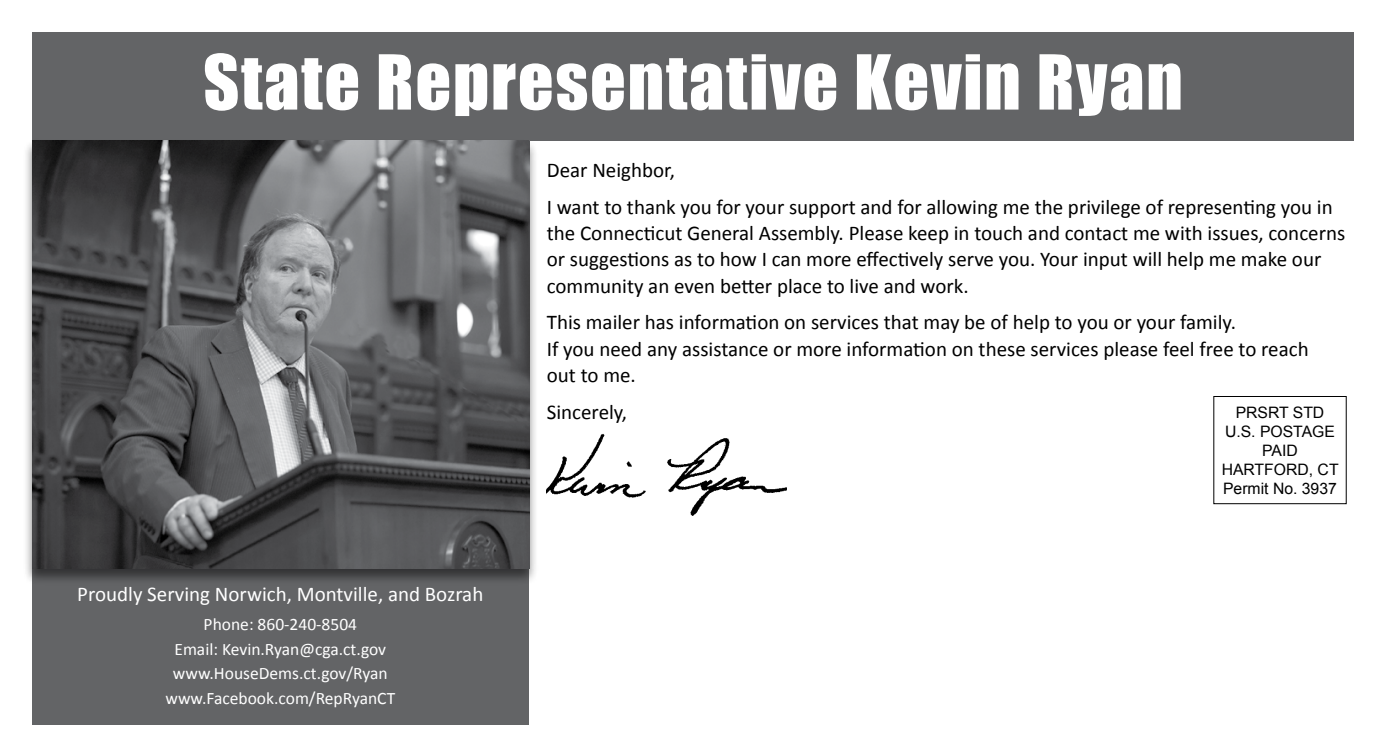
<style>
.page{position:relative;width:1386px;height:756px;background:#fff}
.page>*{position:absolute;margin:0;border:0;box-sizing:border-box;transform-origin:0 0}
.t1{font:70px "Impact";letter-spacing:.025em;color:#fff}
.t2{font:21px/26.2px "Calibri";color:#000}
.t3{font:21px "Calibri";color:#fff}
.t4{font:17.5px/24.5px "Calibri";color:#fff;text-align:center}
.t5{font:15.75px/18.9px "Arial";color:#000;text-align:center}
</style>
<div class="page">
<div style="left:1213px;top:396px;width:134px;height:108px;border:1px solid #000"></div>
<div style="left:32px;top:32px;width:497px;height:692px;background:#636466"></div>
<div style="left:23px;top:139px;width:516px;height:447px;background:#000;opacity:.5"></div>
<img style="left:32px;top:140px;width:497px;height:428px">
<div style="left:529px;top:32px;width:825px;height:108px;background:#636466"></div>
<img style="left:547px;top:434px;width:240px;height:82px">
<h1 class="t1" style="left:203px;top:28px;width:981px">State Representative Kevin Ryan</h1>
<p class="t3" style="left:77px;top:581px;width:408px">Proudly Serving Norwich, Montville, and Bozrah</p>
<p class="t4" style="left:165px;top:612px;width:231px">Phone: 860-240-8504<br>Email: Kevin.Ryan@cga.ct.gov www.HouseDems.ct.gov/Ryan www.Facebook.com/RepRyanCT</p>
<p class="t2" style="left:547px;top:152px;width:787px;line-height:36.8px">Dear Neighbor,<br>I want to thank you for your support and for allowing me the privilege of representing you in</p>
<p class="t2" style="left:547px;top:220px;width:800px">the Connecticut General Assembly. Please keep in touch and contact me with issues, concerns or suggestions as to how I can more effectively serve you. Your input will help me make our community an even better place to live and work.</p>
<p class="t2" style="left:547px;top:309px;width:763px">This mailer has information on services that may be of help to you or your family.<br>If you need any assistance or more information on these services please feel free to reach out to me.</p>
<p class="t2" style="left:547px;top:399px;width:82px">Sincerely,</p>
<p class="t5" style="left:1222px;top:403px;width:118px">PRSRT STD<br>U.S. POSTAGE<br>PAID<br>HARTFORD, CT<br>Permit No. 3937</p>
</div>
